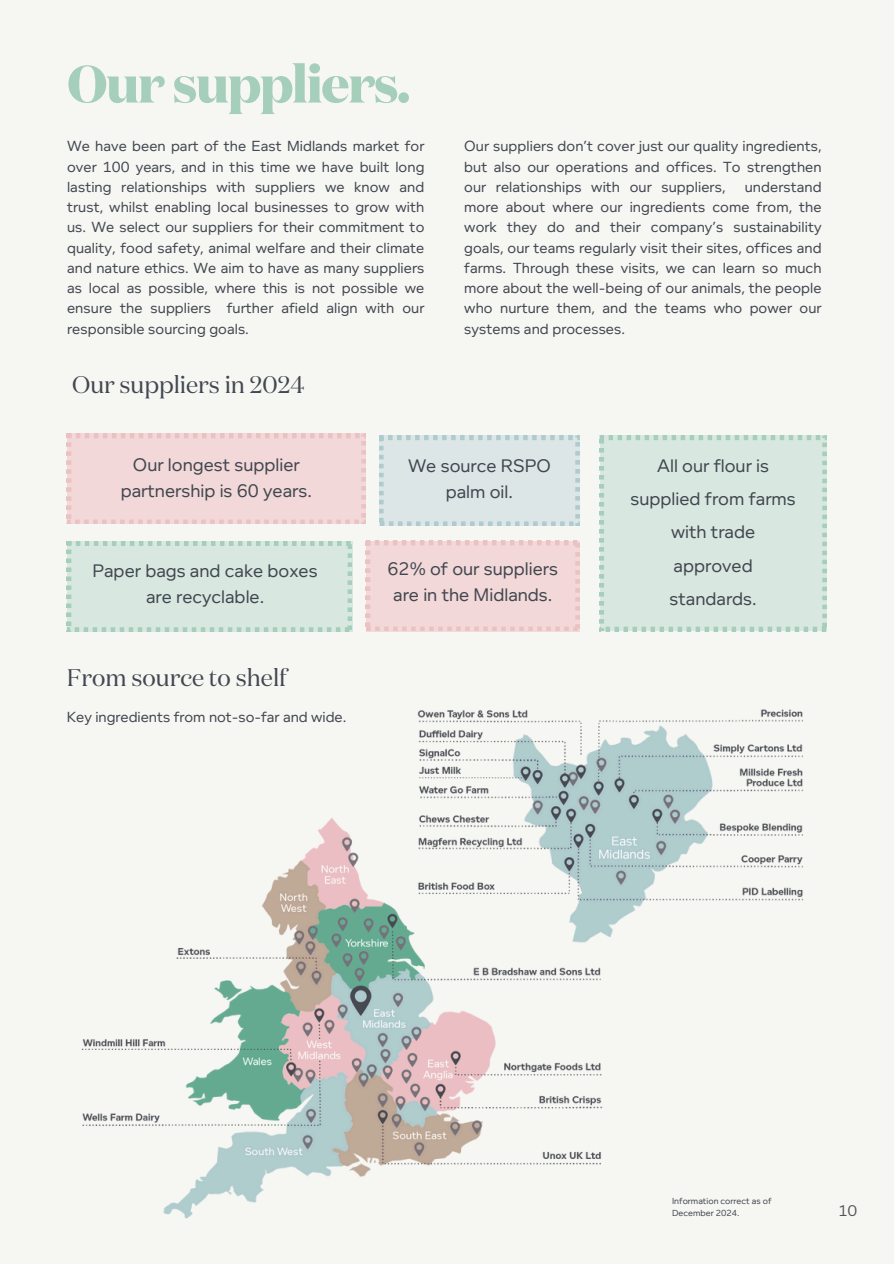
<style>
.page{position:relative;width:894px;height:1264px;background:#fff}
.page>*{position:absolute;margin:0;border:0;box-sizing:border-box;transform-origin:0 0}
.t1{font:700 52.5px "Domaine Display";letter-spacing:-.025em;color:#a5cebb}
.t2{font:24px "Domaine Display";color:#424750}
.t3{font:18.6px/25.8px "Foundry Context";color:#424750;text-align:center}
.t4{font:15px/20.2px "Foundry Context";letter-spacing:.005em;color:#424750;text-align:justify}
.t5{font:15px "Canva Sans";color:#545454}
.t6{font:9px/12px "Foundry Context";color:#424750}
</style>
<div class="page">
<div style="left:0;top:0;width:893px;height:1263px;background:#f6f6f3"></div>
<svg style="left:67px;top:434px;width:299px;height:90px;background:#f1d6d6"></svg>
<svg style="left:366px;top:541px;width:213px;height:90px;background:#f1d6d6"></svg>
<div style="left:599px;top:435px;width:227px;height:196px;background:#d8e8e0"></div>
<svg style="left:379px;top:435px;width:200px;height:90px;background:#d8e4e5"></svg>
<svg style="left:67px;top:541px;width:284px;height:90px;background:#d4e6dd"></svg>
<img style="left:81px;top:709px;width:722px;height:510px">
<h4 class="t1" style="left:67px;top:48px;width:344px">Our suppliers.</h4>
<h4 class="t4" style="left:67px;top:137px;width:359px">We have been part of the East Midlands market for over 100 years, and in this time we have built long lasting relationships with suppliers we know and trust, whilst enabling local businesses to grow with us. We select our suppliers for their commitment to quality, food safety, animal welfare and their climate and nature ethics. We aim to have as many suppliers as local as possible, where this is not possible we ensure the suppliers further afield align with our responsible sourcing goals.</h4>
<h2 class="t4" style="left:464px;top:137px;width:359px">Our suppliers don’t cover just our quality ingredients, but also our operations and offices. To strengthen our relationships with our suppliers,</h2>
<h2 class="t4" style="left:464px;top:177px;width:359px;text-indent:280px">understand more about where our ingredients come from, the work they do and their company’s sustainability goals, our teams regularly visit their sites, offices and farms. Through these visits, we can learn so much more about the well-being of our animals, the people who nurture them, and the teams who power our systems and processes.</h2>
<h2 class="t2" style="left:72px;top:368px;width:234px">Our suppliers in 2024</h2>
<h3 class="t3" style="left:121px;top:452px;width:192px">Our longest supplier partnership is 60 years.</h3>
<h3 class="t3" style="left:93px;top:559px;width:226px">Paper bags and cake boxes are recyclable.</h3>
<p class="t2" style="left:67px;top:661px;width:221px">From source to shelf</p>
<h4 class="t4" style="left:67px;top:707px;width:281px">Key ingredients from not-so-far and wide.</h4>
<h3 class="t3" style="left:408px;top:454px;width:144px">We source RSPO palm oil.</h3>
<h3 class="t3" style="left:387px;top:556px;width:172px">62% of our suppliers are in the Midlands.</h3>
<h3 class="t3" style="left:630px;top:449px;width:167px;line-height:33.3px">All our flour is supplied from farms with trade approved standards.</h3>
<p class="t6" style="left:672px;top:1195px;width:101px">Information correct as of<br>December 2024.</p>
<h1 class="t5" style="left:839px;top:1199px;width:20px">10</h1>
</div>
